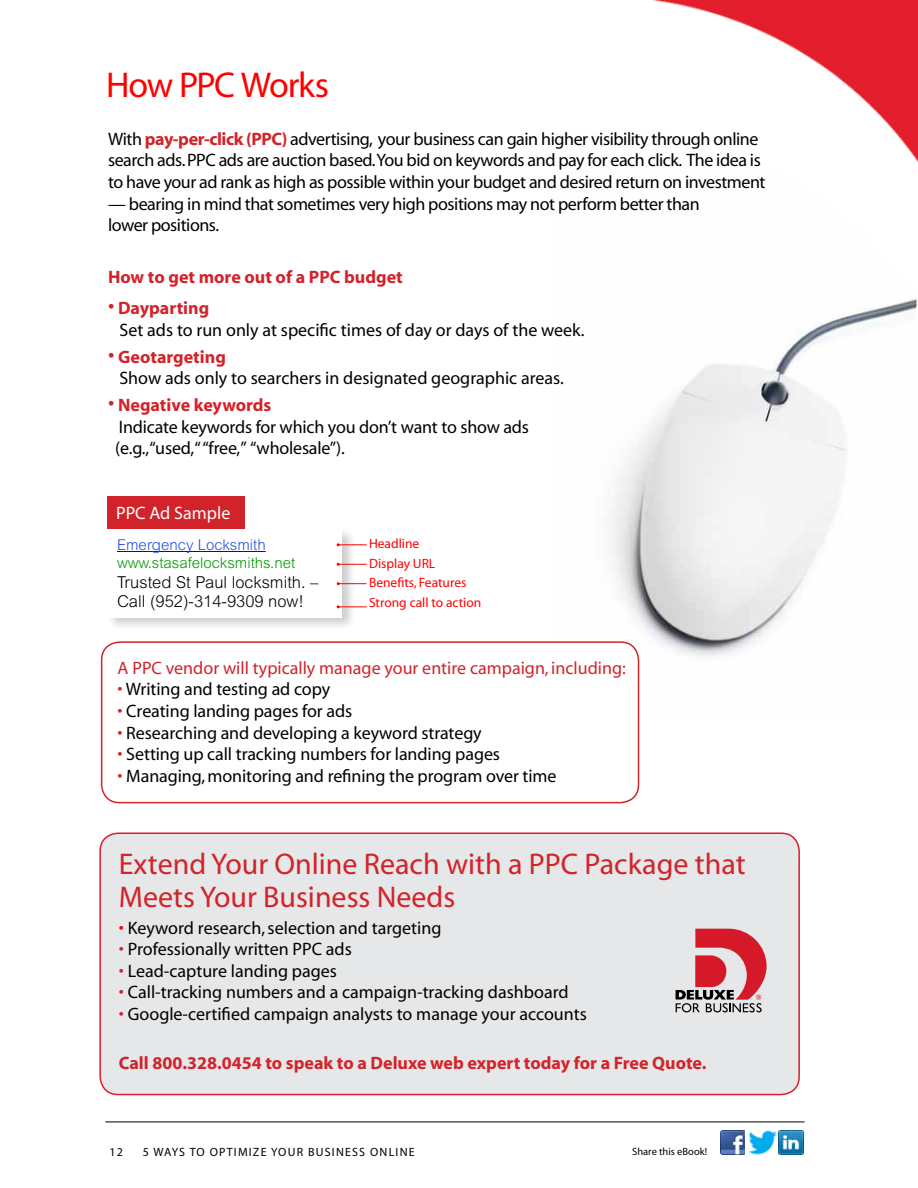
<style>
.page{position:relative;width:918px;height:1188px;background:#fff}
.page>*{position:absolute;margin:0;border:0;box-sizing:border-box;transform-origin:0 0}
.t1{font:36px "Myriad";letter-spacing:-.035em;color:#f00}
.t2{font:30px/33px "Myriad";color:#d2232a}
.t3{font:18px/21.6px "Myriad";letter-spacing:-.005em;color:#000}
.t4{font:18px/21.6px "Myriad";letter-spacing:-.025em;color:#000}
.t5{font:700 18px "Myriad";color:#d2232a}
.t6{font:18px "Myriad";color:#d2232a}
.t7{font:18px "Myriad";color:#fff}
.t8{font:300 16.5px/19.5px "Arial";color:#000}
.t9{font:300 15px "Arial";color:#090}
.t10{font:300 15px "Arial";color:#234ee6}
.t11{font:13.5px/19.5px "Myriad";color:#f00}
.t12{font:12px "Myriad";letter-spacing:.1em;color:#000}
.t13{font:10.5px "Myriad";color:#000}
.s1{font-weight:700;color:#d2232a}
.s2{font-size:22.5px;color:#d2232a}
.s3{color:#d2232a}
.s4{color:#f00}
</style>
<div class="page">
<img style="left:653px;top:0;width:265px;height:162px">
<img style="left:612px;top:131px;width:304px;height:591px">
<div style="left:102px;top:642px;width:537px;height:161px;background:#fff;border-radius:18px"></div>
<div style="left:101px;top:641px;width:538px;height:162px;border:2px solid #d2232a;border-radius:18px"></div>
<div style="left:106px;top:527px;width:250px;height:105px;background:#000;opacity:.2"></div>
<div style="left:108px;top:529px;width:234px;height:88px;background:#fff"></div>
<hr style="left:117px;top:551px;width:149px;height:1px;background:#00f">
<svg style="left:337px;top:543px;width:30px;height:3px"></svg>
<svg style="left:337px;top:563px;width:30px;height:3px"></svg>
<svg style="left:337px;top:582px;width:30px;height:3px"></svg>
<div style="left:100px;top:833px;width:699px;height:262px;background:#e6e7e8;border-radius:18px"></div>
<div style="left:99px;top:832px;width:701px;height:263px;border:2px solid #df1a2b;border-radius:18px"></div>
<hr style="left:105px;top:1122px;width:700px;height:1px;background:#000">
<div style="left:107px;top:497px;width:138px;height:32px;background:#d2232a"></div>
<svg style="left:337px;top:605px;width:30px;height:3px"></svg>
<div style="left:666px;top:918px;width:135px;height:122px;background:#e6e7e8"></div>
<svg style="left:676px;top:929px;width:91px;height:83px"></svg>
<img style="left:721px;top:1130px;width:23px;height:25px">
<img style="left:780px;top:1130px;width:24px;height:25px">
<img style="left:744px;top:1130px;width:36px;height:25px">
<h1 class="t1" style="left:106px;top:67px;width:224px">How PPC Works</h1>
<p class="t4" style="left:108px;top:129px;width:659px">With <span class="s1">pay-per-click (PPC)</span> advertising, your business can gain higher visibility through online search ads. PPC ads are auction based.You bid on keywords and pay for each click. The idea is to have your ad rank as high as possible within your budget and desired return on investment</p>
<p class="t4" style="left:108px;top:193px;width:593px">— bearing in mind that sometimes very high positions may not perform better than lower positions.</p>
<p class="t5" style="left:108px;top:268px;width:296px">How to get more out of a PPC budget</p>
<p class="t3" style="left:119px;top:298px;width:467px;text-indent:-11px"><span class="s2">•</span> <span class="s1">Dayparting<br></span>Set ads to run only at specific times of day or days of the week.</p>
<p class="t3" style="left:119px;top:346px;width:446px;text-indent:-11px"><span class="s2">•</span> <span class="s1">Geotargeting<br></span>Show ads only to searchers in designated geographic areas.</p>
<p class="t3" style="left:115px;top:395px;width:415px;text-indent:-7px"><span class="s2">•</span> <span class="s1">Negative keywords<br></span>Indicate keywords for which you don’t want to show ads (e.g.,“used,“ “free,” “wholesale”).</p>
<p class="t7" style="left:116px;top:504px;width:116px">PPC Ad Sample</p>
<p class="t10" style="left:117px;top:536px;width:150px">Emergency Locksmith</p>
<p class="t9" style="left:117px;top:554px;width:180px">www.stasafelocksmiths.net</p>
<p class="t8" style="left:117px;top:572px;width:203px">Trusted St Paul locksmith. –<br>Call (952)-314-9309 now!</p>
<p class="t11" style="left:369px;top:535px;width:114px">Headline<br>Display URL<br>Benefits, Features<br>Strong call to action</p>
<p class="t6" style="left:118px;top:659px;width:510px">A PPC vendor will typically manage your entire campaign, including:</p>
<p class="t3" style="left:118px;top:679px;width:214px"><span class="s3">•</span> Writing and testing ad copy</p>
<p class="t3" style="left:118px;top:701px;width:236px"><span class="s3">•</span> Creating landing pages for ads</p>
<p class="t3" style="left:118px;top:723px;width:366px"><span class="s3">•</span> Researching and developing a keyword strategy</p>
<p class="t3" style="left:118px;top:744px;width:384px"><span class="s3">•</span> Setting up call tracking numbers for landing pages</p>
<p class="t3" style="left:118px;top:766px;width:440px"><span class="s3">•</span> Managing, monitoring and refining the program over time</p>
<h2 class="t2" style="left:119px;top:849px;width:628px">Extend Your Online Reach with a PPC Package that<br>Meets Your Business Needs</h2>
<p class="t3" style="left:119px;top:918px;width:324px"><span class="s4">•</span> Keyword research, selection and targeting</p>
<p class="t3" style="left:119px;top:939px;width:235px"><span class="s3">•</span> Professionally written PPC ads</p>
<p class="t3" style="left:119px;top:961px;width:220px"><span class="s3">•</span> Lead-capture landing pages</p>
<p class="t3" style="left:119px;top:982px;width:451px"><span class="s3">•</span> Call-tracking numbers and a campaign-tracking dashboard</p>
<p class="t3" style="left:119px;top:1004px;width:469px"><span class="s3">•</span> Google-certified campaign analysts to manage your accounts</p>
<p class="t5" style="left:119px;top:1053px;width:589px">Call 800.328.0454 to speak to a Deluxe web expert today for a Free Quote.</p>
<p class="t12" style="left:110px;top:1146px;width:15px">12</p>
<p class="t12" style="left:143px;top:1146px;width:30px">5 Ways</p>
<p class="t12" style="left:190px;top:1146px;width:37px">to Optimi</p>
<p class="t12" style="left:253px;top:1146px;width:100px">ze Your Busi ness</p>
<p class="t12" style="left:370px;top:1146px;width:45px">Online</p>
<p class="t13" style="left:632px;top:1147px;width:76px">Share this eBook!</p>
</div>
